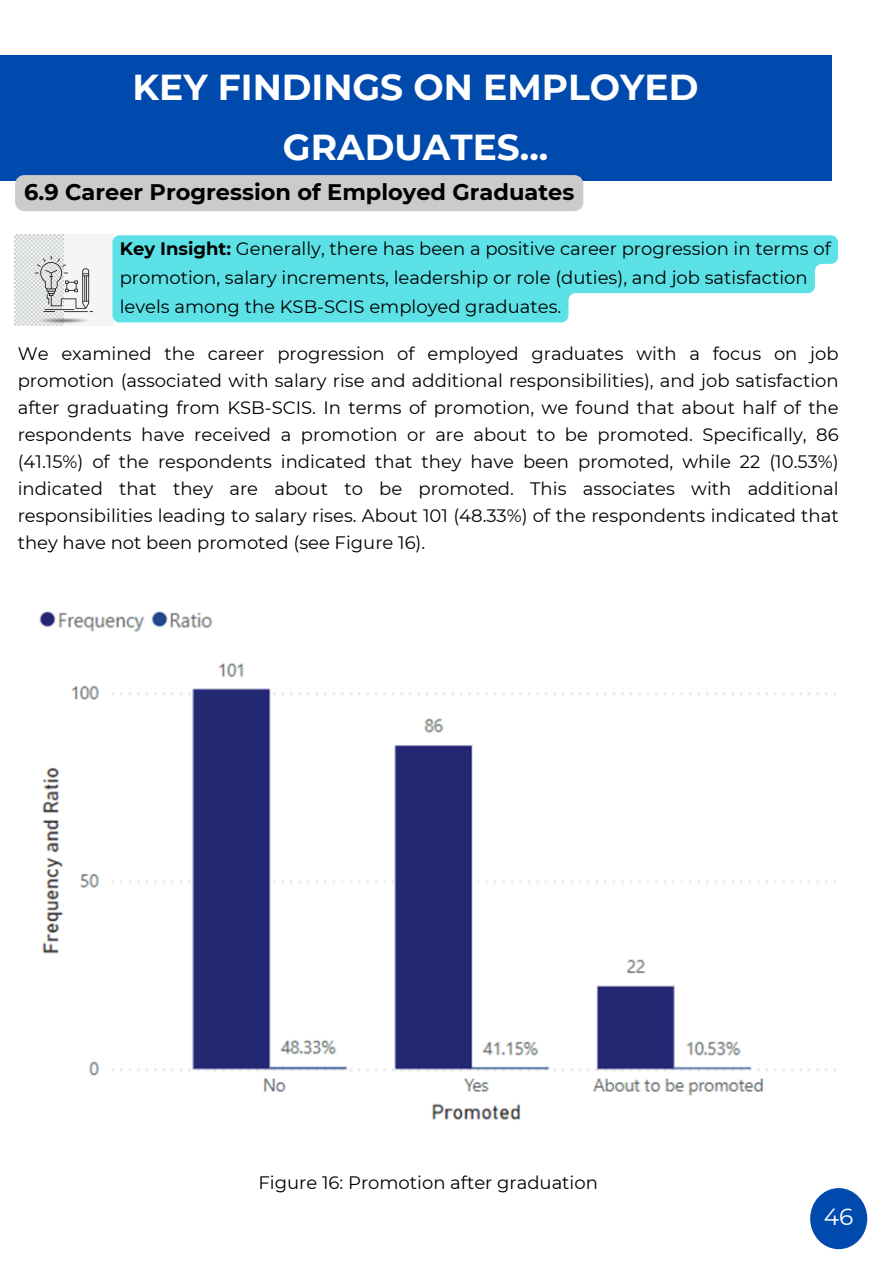
<style>
.page{position:relative;width:893px;height:1264px;background:#fff}
.page>*{position:absolute;margin:0;border:0;box-sizing:border-box;transform-origin:0 0}
.t1{font:700 36px/59.7px "Montserrat";color:#fff;text-align:center}
.t2{font:23.25px "Montserrat";color:#fff}
.t3{font:700 22.5px "Montserrat";color:#000}
.t4{font:18px/27px "Montserrat";color:#000;text-align:justify}
.s1{font-weight:700}
</style>
<div class="page">
<div style="left:0;top:55px;width:831px;height:126px;background:#004aad"></div>
<img style="left:15px;top:234px;width:79px;height:91px">
<img style="left:39px;top:611px;width:797px;height:509px">
<svg style="left:112px;top:235px;width:726px;height:87px;background:#72e5e9"></svg>
<div style="left:15px;top:175px;width:568px;height:36px;background:#cbcbcb"></div>
<div style="left:810px;top:1187px;width:57px;height:62px;background:#004aad;border-radius:50%"></div>
<h1 class="t1" style="left:132px;top:58px;width:567px">KEY FINDINGS ON EMPLOYED<br>GRADUATES...</h1>
<p class="t3" style="left:24px;top:178px;width:551px">6.9 Career Progression of Employed Graduates</p>
<p class="t4" style="left:120px;top:233px;width:712px;line-height:29.2px;text-align:left"><span class="s1">Key Insight:</span> Generally, there has been a positive career progression in terms of promotion, salary increments, leadership or role (duties), and job satisfaction levels among the KSB-SCIS employed graduates.</p>
<h2 class="t4" style="left:18px;top:340px;width:822px">We examined the career progression of employed graduates with a focus on job promotion (associated with salary rise and additional responsibilities), and job satisfaction after graduating from KSB-SCIS. In terms of promotion, we found that about half of the respondents have received a promotion or are about to be promoted. Specifically, 86 (41.15%) of the respondents indicated that they have been promoted, while 22 (10.53%) indicated that they are about to be promoted. This associates with additional responsibilities leading to salary rises. About 101 (48.33%) of the respondents indicated that they have not been promoted (see Figure 16).</h2>
<p class="t4" style="left:258px;top:1169px;width:341px">Figure 16: Promotion after graduation</p>
<p class="t2" style="left:823px;top:1202px;width:31px">46</p>
</div>
